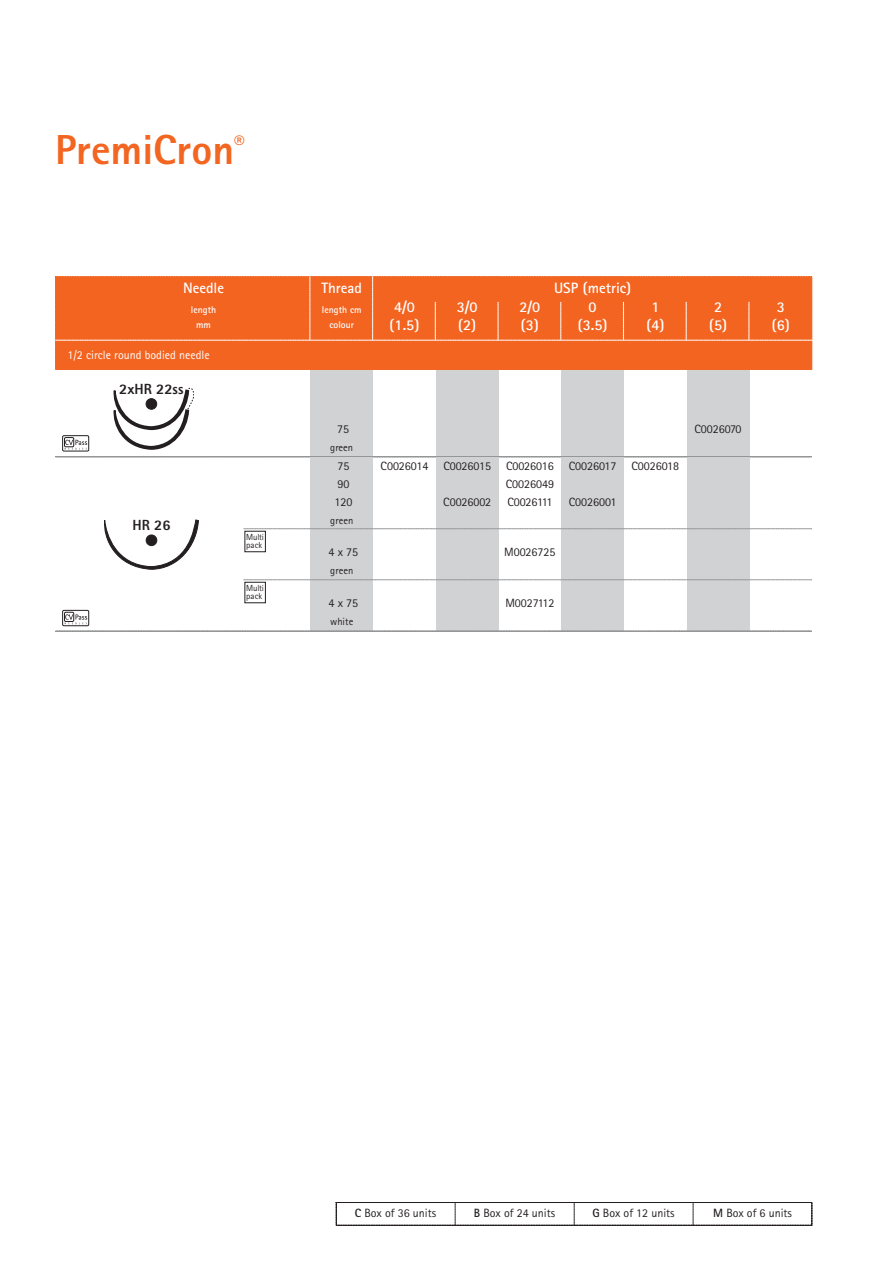
<style>
.page{position:relative;width:893px;height:1263px;background:#fff}
.page>*{position:absolute;margin:0;border:0;box-sizing:border-box;transform-origin:0 0}
.t1{font:800 42px "Rotis Sans Serif Pro";color:#f26622}
.t2{font:700 15px/18px "Rotis Sans Serif Pro";color:#fff;text-align:center}
.t3{font:800 14.7px "Rotis Sans Serif";color:#231f20}
.t4{font:12px/18px "Rotis Sans Serif Pro";color:#231f20;text-align:justify}
.t5{font:12px "Rotis Sans Serif Pro";color:#fff}
.t6{font:10.5px "Rotis Sans Serif Pro";color:#231f20}
.t7{font:700 9.75px/15px "Rotis Sans Serif Pro";color:#fff;text-align:center}
.t8{font:8.85px/8.1px "Rotis Sans Serif Pro";letter-spacing:-.025em;color:#231f20}
.s1{font-weight:700}
</style>
<div class="page">
<div style="left:336px;top:1202px;width:476px;height:23px;border:1px dashed #231f20"></div>
<svg style="left:455px;top:1202px;width:1px;height:23px"></svg>
<svg style="left:574px;top:1202px;width:1px;height:23px"></svg>
<svg style="left:693px;top:1202px;width:1px;height:23px"></svg>
<div style="left:310px;top:276px;width:63px;height:181px;background:#d1d2d4"></div>
<div style="left:436px;top:276px;width:63px;height:181px;background:#d1d2d4"></div>
<div style="left:561px;top:276px;width:63px;height:181px;background:#d1d2d4"></div>
<div style="left:687px;top:276px;width:62px;height:181px;background:#d1d2d4"></div>
<svg style="left:56px;top:456px;width:756px;height:1px"></svg>
<svg style="left:113px;top:387px;width:81px;height:63px"></svg>
<div style="left:56px;top:341px;width:755px;height:28px;background:#f36421"></div>
<div style="left:55px;top:340px;width:757px;height:30px;border:1px dashed #f26522"></div>
<div style="left:63px;top:436px;width:26px;height:15px;border:1px solid #231f20"></div>
<div style="left:64px;top:437px;width:10px;height:10px;border:1px solid #231f20"></div>
<svg style="left:65px;top:440px;width:22px;height:9px"></svg>
<div style="left:55px;top:276px;width:757px;height:65px;background:#f36421"></div>
<div style="left:310px;top:457px;width:63px;height:175px;background:#d1d2d4"></div>
<div style="left:436px;top:457px;width:63px;height:175px;background:#d1d2d4"></div>
<div style="left:561px;top:457px;width:63px;height:175px;background:#d1d2d4"></div>
<div style="left:687px;top:457px;width:62px;height:175px;background:#d1d2d4"></div>
<svg style="left:56px;top:631px;width:756px;height:1px"></svg>
<div style="left:245px;top:582px;width:21px;height:21px;border:1px solid #231f20"></div>
<div style="left:245px;top:531px;width:21px;height:21px;border:1px solid #231f20"></div>
<svg style="left:104px;top:520px;width:95px;height:49px"></svg>
<svg style="left:243px;top:579px;width:569px;height:1px"></svg>
<svg style="left:243px;top:528px;width:569px;height:1px"></svg>
<div style="left:63px;top:610px;width:26px;height:16px;border:1px solid #231f20"></div>
<div style="left:64px;top:612px;width:10px;height:9px;border:1px solid #231f20"></div>
<svg style="left:65px;top:614px;width:22px;height:10px"></svg>
<h1 class="t1" style="left:55px;top:135px;width:191px">PremiCron<sup>®</sup></h1>
<p class="t2" style="left:183px;top:281px;width:43px">Needle</p>
<p class="t2" style="left:321px;top:281px;width:42px">Thread</p>
<p class="t2" style="left:554px;top:281px;width:79px">USP (metric)</p>
<p class="t7" style="left:191px;top:304px;width:27px">length mm</p>
<p class="t5" style="left:67px;top:351px;width:144px">1/2 circle round bodied needle</p>
<p class="t3" style="left:119px;top:383px;width:66px">2xHR 22ss</p>
<p class="t7" style="left:322px;top:304px;width:41px">length cm colour</p>
<p class="t2" style="left:390px;top:300px;width:31px;text-align:left">4/0 (1.5)</p>
<p class="t2" style="left:457px;top:300px;width:22px;text-align:left">3/0 (2)</p>
<p class="t2" style="left:519px;top:300px;width:22px;text-align:left">2/0 (3)</p>
<p class="t2" style="left:578px;top:300px;width:31px">0 (3.5)</p>
<p class="t2" style="left:646px;top:300px;width:20px">1 (4)</p>
<p class="t2" style="left:709px;top:300px;width:20px">2 (5)</p>
<p class="t3" style="left:132px;top:520px;width:40px">HR 26</p>
<p class="t8" style="left:246px;top:533px;width:19px">Multi pack</p>
<p class="t8" style="left:246px;top:584px;width:19px">Multi pack</p>
<p class="t4" style="left:337px;top:421px;width:13px">75</p>
<p class="t4" style="left:694px;top:421px;width:49px">C0026070</p>
<p class="t6" style="left:330px;top:444px;width:24px">green</p>
<p class="t4" style="left:337px;top:458px;width:13px">75</p>
<p class="t4" style="left:381px;top:458px;width:49px">C0026014</p>
<p class="t4" style="left:334px;top:476px;width:19px">90<br>120</p>
<p class="t6" style="left:330px;top:516px;width:24px">green</p>
<p class="t4" style="left:443px;top:458px;width:49px">C0026015</p>
<p class="t4" style="left:443px;top:494px;width:49px">C0026002</p>
<p class="t4" style="left:506px;top:458px;width:50px">C0026016<br>C0026049<br>C0026111</p>
<p class="t4" style="left:329px;top:545px;width:31px">4x75</p>
<p class="t4" style="left:504px;top:545px;width:53px">M0026725</p>
<p class="t6" style="left:330px;top:567px;width:24px">green</p>
<p class="t4" style="left:329px;top:596px;width:31px">4x75</p>
<p class="t4" style="left:505px;top:596px;width:51px">M0027112</p>
<p class="t6" style="left:330px;top:618px;width:25px">white</p>
<p class="t4" style="left:569px;top:458px;width:112px">C0026017 C0026018</p>
<p class="t4" style="left:569px;top:494px;width:49px">C0026001</p>
<p class="t2" style="left:772px;top:300px;width:20px">3 (6)</p>
<p class="t4" style="left:355px;top:1206px;width:83px"><span class="s1">C</span> Box of 36 units</p>
<p class="t4" style="left:474px;top:1206px;width:83px"><span class="s1">B</span> Box of 24 units</p>
<p class="t4" style="left:592px;top:1206px;width:84px"><span class="s1">G</span> Box of 12 units</p>
<p class="t4" style="left:713px;top:1206px;width:80px"><span class="s1">M</span> Box of 6 units</p>
</div>
